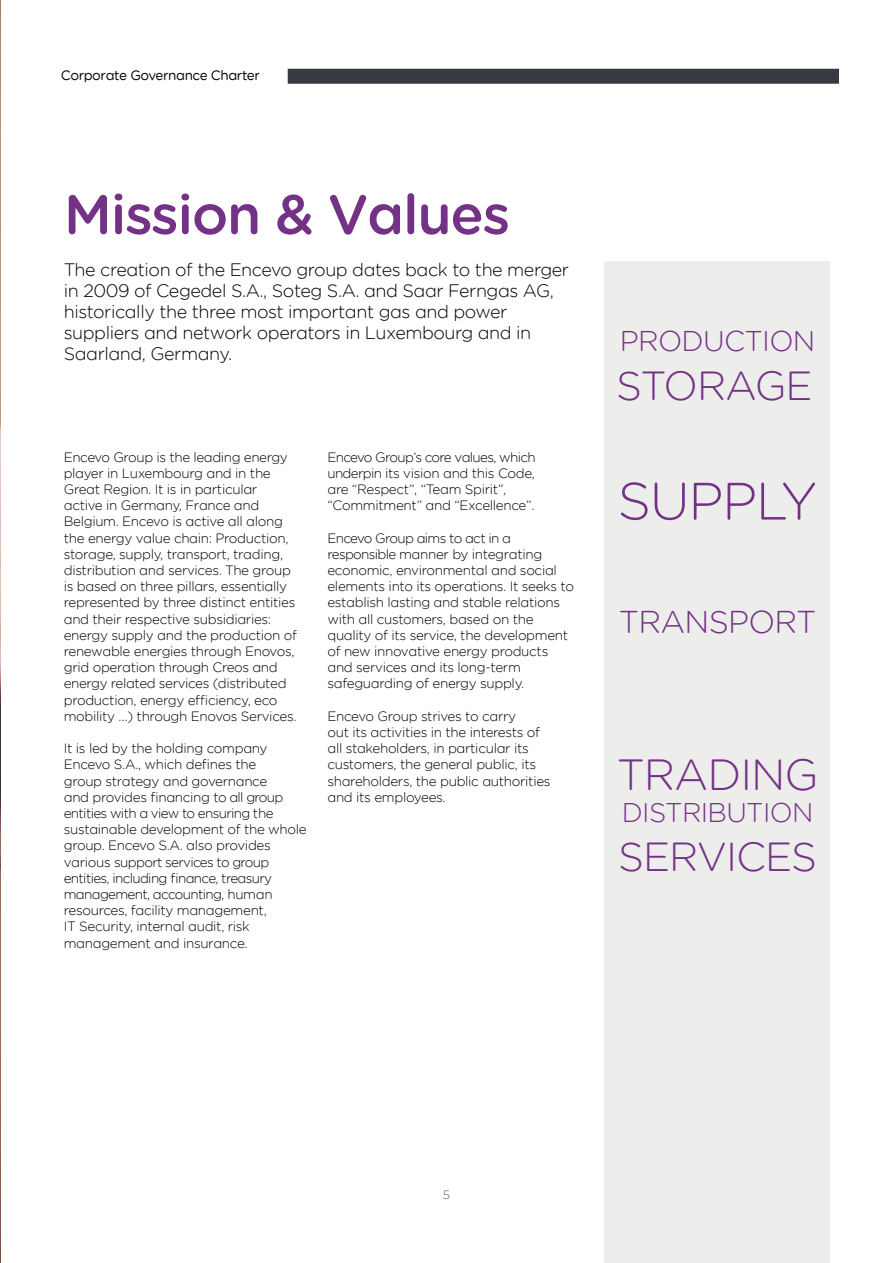
<style>
.page{position:relative;width:893px;height:1263px;background:#fff}
.page>*{position:absolute;margin:0;border:0;box-sizing:border-box;transform-origin:0 0}
.t1{font:55.5px "Gotham Rounded Medium Enovos";letter-spacing:-.025em;color:#743287}
.t2{font:52.5px "Gotham Rounded Light Enovos";letter-spacing:-.025em;color:#743287}
.t3{font:43.5px "Gotham Rounded Light Enovos";letter-spacing:-.025em;color:#743287}
.t4{font:40.5px "Gotham Rounded Light Enovos";letter-spacing:-.025em;color:#743287}
.t5{font:31.5px "Gotham Rounded Light Enovos";letter-spacing:-.025em;color:#743287}
.t6{font:28.5px "Gotham Rounded Light Enovos";letter-spacing:-.025em;color:#743287}
.t7{font:27px "Gotham Rounded Light Enovos";letter-spacing:-.025em;color:#743287}
.t8{font:18px/21px "Gotham Rounded Light Enovos";letter-spacing:-.025em;color:#000}
.t9{font:13.5px/16.2px "Gotham Rounded Light Enovos";letter-spacing:-.025em;color:#000}
.t10{font:13.5px "Gotham Rounded Book Enovos";letter-spacing:-.03em;color:#000}
.t11{font:12px "Gotham Rounded Light Enovos";color:#5a5b63}
</style>
<div class="page">
<div style="left:604px;top:261px;width:225px;height:1002px;background:#ededeb"></div>
<div style="left:288px;top:69px;width:551px;height:15px;background:#383a42"></div>
<img style="left:0;top:0;width:1px;height:1263px">
<p class="t10" style="left:61px;top:66px;width:200px">Corporate Governance Charter</p>
<h1 class="t1" style="left:64px;top:175px;width:448px">Mission &amp; Values</h1>
<h3 class="t8" style="left:64px;top:258px;width:507px">The creation of the Encevo group dates back to the merger in 2009 of Cegedel S.A., Soteg S.A. and Saar Ferngas AG, historically the three most important gas and power suppliers and network operators in Luxembourg and in Saarland, Germany.</h3>
<p class="t9" style="left:64px;top:448px;width:235px">Encevo Group is the leading energy player in Luxembourg and in the Great Region. It is in particular active in Germany, France and Belgium. Encevo is active all along the energy value chain: Production, storage, supply, transport, trading, distribution and services. The group is based on three pillars, essentially represented by three distinct entities and their respective subsidiaries: energy supply and the production of renewable energies through Enovos, grid operation through Creos and energy related services (distributed production, energy efficiency, eco mobility …) through Enovos Services.</p>
<p class="t9" style="left:64px;top:740px;width:244px">It is led by the holding company Encevo S.A., which defines the<br>group strategy and governance<br>and provides financing to all group entities with a view to ensuring the sustainable development of the whole group. Encevo S.A. also provides various support services to group entities, including finance, treasury management, accounting, human resources, facility management,<br>IT Security, internal audit, risk management and insurance.</p>
<p class="t9" style="left:327px;top:448px;width:210px">Encevo Group’s core values, which underpin its vision and this Code, are “Respect”, “Team Spirit”, “Commitment” and “Excellence”.</p>
<p class="t9" style="left:327px;top:529px;width:248px">Encevo Group aims to act in a responsible manner by integrating economic, environmental and social elements into its operations. It seeks to establish lasting and stable relations with all customers, based on the quality of its service, the development of new innovative energy products and services and its long-term safeguarding of energy supply.</p>
<p class="t9" style="left:327px;top:707px;width:225px">Encevo Group strives to carry<br>out its activities in the interests of all stakeholders, in particular its customers, the general public, its shareholders, the public authorities and its employees.</p>
<h3 class="t6" style="left:620px;top:322px;width:197px">PRODUCTION</h3>
<h3 class="t4" style="left:616px;top:358px;width:198px">STORAGE</h3>
<h2 class="t2" style="left:617px;top:466px;width:202px">SUPPLY</h2>
<h3 class="t5" style="left:619px;top:601px;width:199px">TRANSPORT</h3>
<h3 class="t3" style="left:617px;top:745px;width:203px">TRADING</h3>
<h3 class="t7" style="left:622px;top:794px;width:193px">DISTRIBUTION</h3>
<h3 class="t4" style="left:618px;top:829px;width:200px">SERVICES</h3>
<p class="t11" style="left:443px;top:1187px;width:9px">5</p>
</div>
